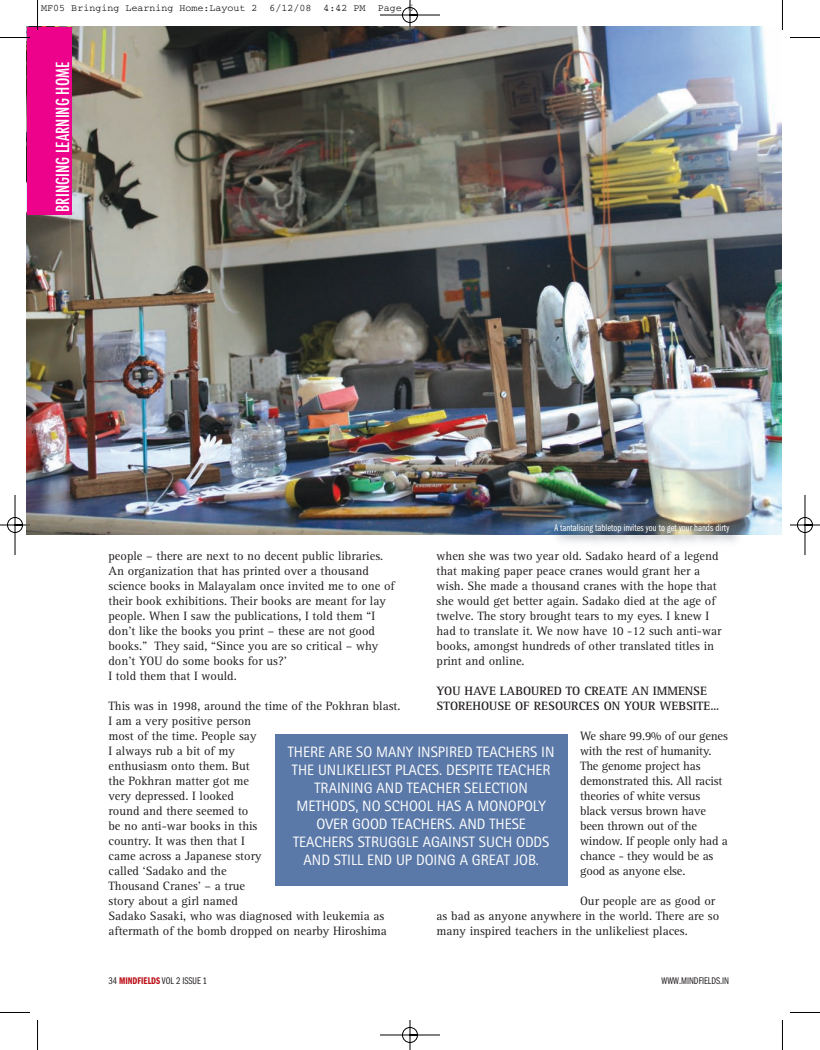
<style>
.page{position:relative;width:820px;height:1050px;background:#fff}
.page>*{position:absolute;margin:0;border:0;box-sizing:border-box;transform-origin:0 0}
.t1{font:500 condensed 17.5px "Futura";color:#fff}
.t2{font:15px/18px "Rotis Sans Serif";color:#fff;text-align:center}
.t3{font:12.5px/15px "Rotis Serif";color:#231f20}
.t4{font:700 12.5px/15px "Rotis Serif";color:#231f20}
.t5{font:10px "Courier";color:#000}
.t6{font:10px "Franklin Gothic Book Cmpr";color:#fff}
.t7{font:10px "Franklin Gothic Book Cmpr";color:#231f20}
.s1{font-family:"Franklin Gothic Demi Cmpr";color:#bb1018}
</style>
<div class="page">
<img style="left:0;top:0;width:819px;height:1049px">
<p class="t5" style="left:41px;top:5px;width:374px">MF05 Bringing Learning Home:Layout 2 6/12/08 4:42 PM Page 6</p>
<h1 class="t1" style="left:53px;top:212px;width:152px;rotate:-90deg">BRINGING LEARNING HOME</h1>
<p class="t6" style="left:554px;top:524px;width:176px">A tantalising tabletop invites you to get your hands dirty</p>
<p class="t3" style="left:108px;top:550px;width:287px">people – there are next to no decent public libraries.<br>An organization that has printed over a thousand science books in Malayalam once invited me to one of their book exhibitions. Their books are meant for lay people. When I saw the publications, I told them “I don’t like the books you print – these are not good books.” They said, “Since you are so critical – why don’t YOU do some books for us?’<br>I told them that I would.</p>
<p class="t3" style="left:108px;top:700px;width:293px">This was in 1998, around the time of the Pokhran blast.<br>I am a very positive person<br>most of the time. People say<br>I always rub a bit of my<br>enthusiasm onto them. But<br>the Pokhran matter got me<br>very depressed. I looked<br>round and there seemed to<br>be no anti-war books in this<br>country. It was then that I<br>came across a Japanese story<br>called ‘Sadako and the<br>Thousand Cranes’ – a true<br>story about a girl named<br>Sadako Sasaki, who was diagnosed with leukemia as aftermath of the bomb dropped on nearby Hiroshima</p>
<p class="t3" style="left:436px;top:550px;width:286px">when she was two year old. Sadako heard of a legend that making paper peace cranes would grant her a wish. She made a thousand cranes with the hope that she would get better again. Sadako died at the age of twelve. The story brought tears to my eyes. I knew I had to translate it. We now have 10 -12 such anti-war books, amongst hundreds of other translated titles in print and online.</p>
<p class="t4" style="left:436px;top:685px;width:284px">YOU HAVE LABOURED TO CREATE AN IMMENSE<br>STOREHOUSE OF RESOURCES ON YOUR WEBSITE…</p>
<p class="t3" style="left:579px;top:730px;width:149px">We share 99.9% of our genes with the rest of humanity.<br>The genome project has demonstrated this. All racist theories of white versus black versus brown have been thrown out of the window. If people only had a chance - they would be as good as anyone else.</p>
<p class="t3" style="left:436px;top:895px;width:284px;text-indent:143px">Our people are as good or as bad as anyone anywhere in the world. There are so many inspired teachers in the unlikeliest places.</p>
<p class="t2" style="left:288px;top:744px;width:268px">THERE ARE SO MANY INSPIRED TEACHERS IN THE UNLIKELIEST PLACES. DESPITE TEACHER TRAINING AND TEACHER SELECTION METHODS, NO SCHOOL HAS A MONOPOLY OVER GOOD TEACHERS. AND THESE TEACHERS STRUGGLE AGAINST SUCH ODDS AND STILL END UP DOING A GREAT JOB.</p>
<p class="t7" style="left:108px;top:976px;width:100px">34 <span class="s1">MINDFIELDS</span> VOL 2 ISSUE 1</p>
<p class="t7" style="left:661px;top:976px;width:69px">WWW.MINDFIELDS.IN</p>
</div>
